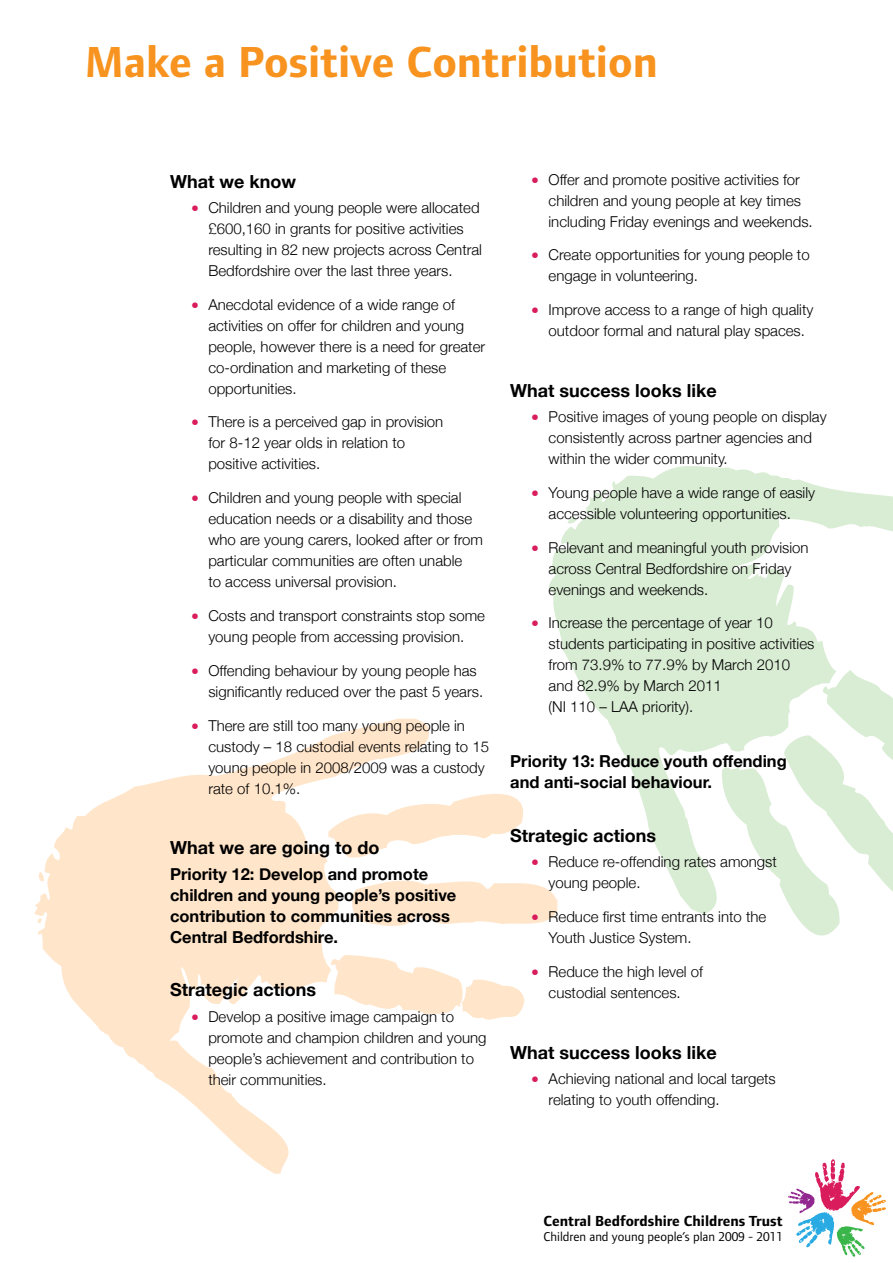
<style>
.page{position:relative;width:893px;height:1263px;background:#fff}
.page>*{position:absolute;margin:0;border:0;box-sizing:border-box;transform-origin:0 0}
.t1{font:700 45px "Foundry Form Sans";color:#f7931e}
.t2{font:700 18px "Helvetica Neue";color:#000}
.t3{font:700 16.5px/21px "Helvetica Neue";color:#000}
.t4{font:700 15.15px "Foundry Form Sans";color:#000}
.t5{font:300 15px/21px "Helvetica Neue";color:#000}
.t6{font:13.2px "Foundry Form Sans";color:#000}
.s1{font-family:"Page Serif";font-weight:700;font-size:18px;color:#d91c5c}
</style>
<div class="page">
<svg style="left:788px;top:1159px;width:98px;height:98px"></svg>
<svg style="left:34px;top:719px;width:515px;height:455px"></svg>
<svg style="left:549px;top:466px;width:344px;height:470px;fill:#d9ecd4"></svg>
<h1 class="t1" style="left:85px;top:37px;width:574px">Make a Positive Contribution</h1>
<p class="t2" style="left:170px;top:170px;width:127px">What we know</p>
<p class="t5" style="left:208px;top:197px;width:275px;text-indent:-17px"><span class="s1">•</span> Children and young people were allocated £600,160 in grants for positive activities resulting in 82 new projects across Central Bedfordshire over the last three years.</p>
<p class="t5" style="left:208px;top:293px;width:278px;text-indent:-17px"><span class="s1">•</span> Anecdotal evidence of a wide range of activities on offer for children and young people, however there is a need for greater co-ordination and marketing of these opportunities.</p>
<p class="t5" style="left:208px;top:411px;width:236px;text-indent:-17px"><span class="s1">•</span> There is a perceived gap in provision for 8-12 year olds in relation to positive activities.</p>
<p class="t5" style="left:208px;top:487px;width:276px;text-indent:-17px"><span class="s1">•</span> Children and young people with special education needs or a disability and those who are young carers, looked after or from particular communities are often unable<br>to access universal provision.</p>
<p class="t5" style="left:191px;top:605px;width:295px;text-align:center"><span class="s1">•</span> Costs and transport constraints stop some young people from accessing provision.</p>
<p class="t5" style="left:208px;top:660px;width:276px;text-indent:-17px"><span class="s1">•</span> Offending behaviour by young people has significantly reduced over the past 5 years.</p>
<p class="t5" style="left:208px;top:714px;width:282px;text-indent:-17px"><span class="s1">•</span> There are still too many young people in custody – 18 custodial events relating to 15 young people in 2008/2009 was a custody rate of 10.1%.</p>
<p class="t2" style="left:170px;top:837px;width:211px">What we are going to do</p>
<p class="t3" style="left:170px;top:863px;width:288px">Priority 12: Develop and promote children and young people’s positive contribution to communities across<br>Central Bedfordshire.</p>
<p class="t2" style="left:170px;top:979px;width:147px">Strategic actions</p>
<p class="t5" style="left:208px;top:1005px;width:280px;text-indent:-17px"><span class="s1">•</span> Develop a positive image campaign to promote and champion children and young people’s achievement and contribution to their communities.</p>
<p class="t5" style="left:549px;top:168px;width:266px;text-indent:-17px"><span class="s1">•</span> Offer and promote positive activities for children and young people at key times including Friday evenings and weekends.</p>
<p class="t5" style="left:549px;top:244px;width:263px;text-indent:-17px"><span class="s1">•</span> Create opportunities for young people to engage in volunteering.</p>
<p class="t5" style="left:531px;top:299px;width:283px;text-align:center"><span class="s1">•</span> Improve access to a range of high quality outdoor formal and natural play spaces.</p>
<p class="t2" style="left:510px;top:379px;width:208px">What success looks like</p>
<p class="t5" style="left:549px;top:406px;width:280px;text-indent:-17px"><span class="s1">•</span> Positive images of young people on display consistently across partner agencies and within the wider community.</p>
<p class="t5" style="left:531px;top:482px;width:285px;text-align:center"><span class="s1">•</span> Young people have a wide range of easily accessible volunteering opportunities.</p>
<p class="t5" style="left:549px;top:536px;width:262px;text-indent:-17px"><span class="s1">•</span> Relevant and meaningful youth provision across Central Bedfordshire on Friday evenings and weekends.</p>
<p class="t5" style="left:549px;top:612px;width:267px;text-indent:-17px"><span class="s1">•</span> Increase the percentage of year 10 students participating in positive activities from 73.9% to 77.9% by March 2010 and 82.9% by March 2011<br>(NI 110 – LAA priority).</p>
<p class="t3" style="left:510px;top:750px;width:278px">Priority 13: Reduce youth offending and anti-social behaviour.</p>
<p class="t2" style="left:510px;top:824px;width:147px">Strategic actions</p>
<p class="t5" style="left:549px;top:851px;width:230px;text-indent:-17px"><span class="s1">•</span> Reduce re-offending rates amongst young people.</p>
<p class="t5" style="left:549px;top:906px;width:219px;text-indent:-17px"><span class="s1">•</span> Reduce first time entrants into the<br>Youth Justice System.</p>
<p class="t5" style="left:531px;top:961px;width:173px;text-align:center"><span class="s1">•</span> Reduce the high level of custodial sentences.</p>
<p class="t2" style="left:510px;top:1041px;width:208px">What success looks like</p>
<p class="t5" style="left:549px;top:1068px;width:229px;text-indent:-17px"><span class="s1">•</span> Achieving national and local targets relating to youth offending.</p>
<p class="t4" style="left:543px;top:1212px;width:241px">Central Bedfordshire Childrens Trust</p>
<p class="t6" style="left:543px;top:1229px;width:241px">Children and young people’s plan 2009 - 2011</p>
</div>
